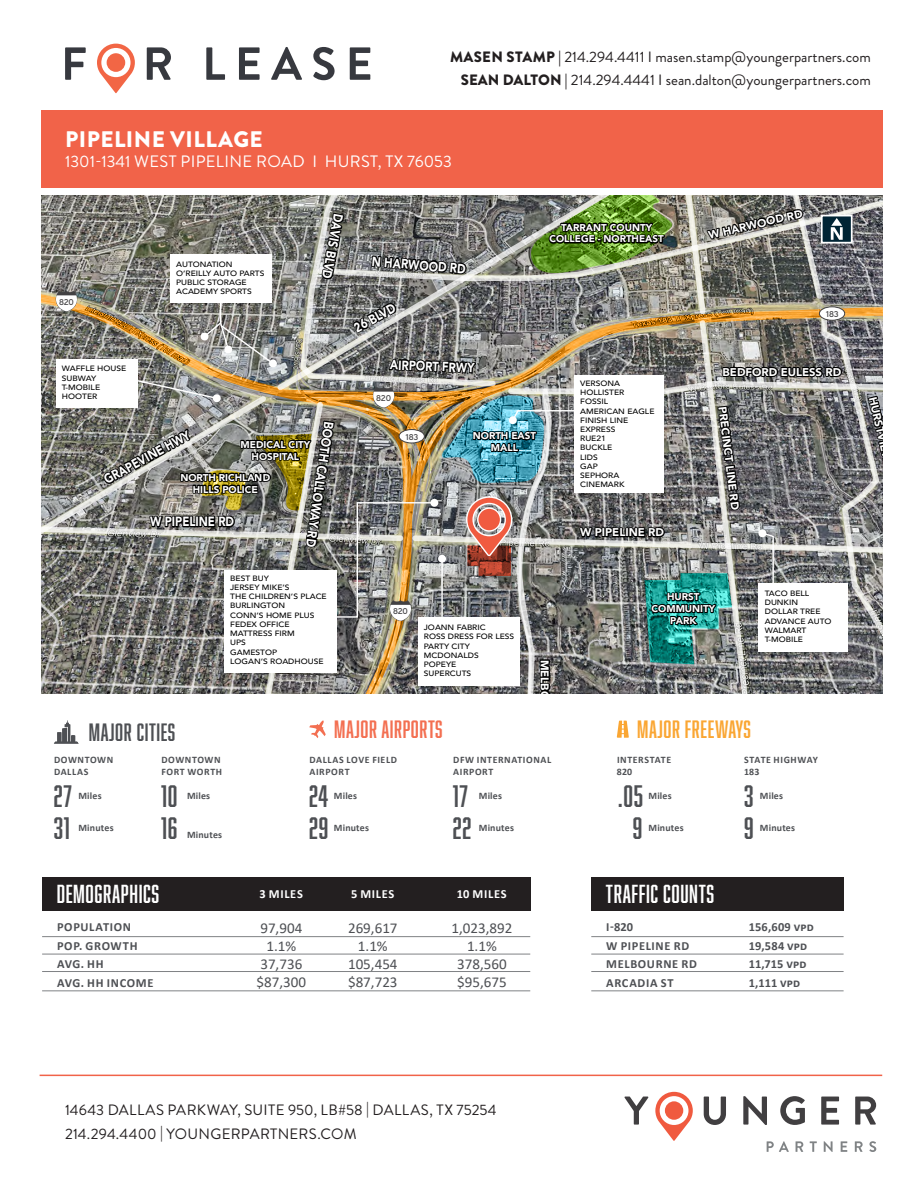
<style>
.page{position:relative;width:918px;height:1188px;background:#fff}
.page>*{position:absolute;margin:0;border:0;box-sizing:border-box;transform-origin:0 0}
.t1{font:28.65px "Abolition";letter-spacing:.025em;color:#4e5054}
.t2{font:24px "Abolition";letter-spacing:.025em;color:#fff}
.t3{font:23.1px "Abolition";letter-spacing:.025em;color:#faa633}
.t4{font:23.1px "Abolition";letter-spacing:.025em;color:#f36f51}
.t5{font:23.1px "Abolition";letter-spacing:.025em;color:#4e5054}
.t6{font:900 22.5px "Brandon Grotesque";letter-spacing:.02em;color:#fff}
.t7{font:16.5px "Brandon Grotesque";letter-spacing:.02em;color:#fff}
.t8{font:15px "Brandon Grotesque";color:#231f20}
.t9{font:15px/18px "Calibri";color:#4e5054}
.t10{font:15px "Brandon Grotesque";letter-spacing:.02em;color:#231f20}
.t11{font:900 13.35px "Avenir";color:#fff;scale:.84 1}
.t12{font:700 12.45px "Calibri";letter-spacing:.05em;color:#4e5054}
.t13{font:700 12.45px "Calibri";letter-spacing:.055em;color:#fff}
.t14{font:700 12.45px "Calibri";letter-spacing:.01em;color:#4e5054}
.t15{font:900 11.25px "Avenir";color:#fff}
.t16{font:700 9.9px "Calibri";letter-spacing:.045em;color:#4e5054}
.t17{font:900 9.9px/11.9px "Avenir";color:#fff;text-align:center}
.t18{font:700 9.9px "Calibri";letter-spacing:.02em;color:#4e5054}
.t19{font:600 8.4px "Aaux Next";letter-spacing:-.025em;color:#424143;scale:1.07 1}
.t20{font:500 7.65px/9.3px "Avenir";color:#000;scale:1.1 1}
.s1{font-weight:900}
</style>
<div class="page">
<div style="left:42px;top:878px;width:488px;height:33px;background:#231f20"></div>
<hr style="left:42px;top:936px;width:488px;height:1px;background:#808285">
<hr style="left:42px;top:954px;width:488px;height:1px;background:#808285">
<hr style="left:42px;top:971px;width:488px;height:1px;background:#808285">
<hr style="left:42px;top:991px;width:488px;height:1px;background:#808285">
<svg style="left:97px;top:44px;width:38px;height:49px"></svg>
<svg style="left:65px;top:47px;width:21px;height:33px"></svg>
<svg style="left:147px;top:47px;width:24px;height:33px"></svg>
<svg style="left:206px;top:47px;width:19px;height:33px"></svg>
<svg style="left:239px;top:47px;width:21px;height:33px"></svg>
<svg style="left:271px;top:47px;width:31px;height:33px"></svg>
<svg style="left:313px;top:47px;width:22px;height:33px"></svg>
<svg style="left:350px;top:47px;width:20px;height:33px"></svg>
<div style="left:41px;top:111px;width:842px;height:77px;background:#f16349"></div>
<svg style="left:625px;top:1097px;width:24px;height:28px"></svg>
<svg style="left:704px;top:1097px;width:22px;height:28px"></svg>
<svg style="left:743px;top:1096px;width:24px;height:29px"></svg>
<svg style="left:780px;top:1096px;width:25px;height:29px"></svg>
<svg style="left:821px;top:1097px;width:18px;height:28px"></svg>
<svg style="left:855px;top:1097px;width:21px;height:28px"></svg>
<svg style="left:655px;top:1092px;width:38px;height:49px"></svg>
<svg style="left:767px;top:1141px;width:22px;height:11px"></svg>
<svg style="left:796px;top:1141px;width:7px;height:11px"></svg>
<svg style="left:810px;top:1141px;width:7px;height:11px"></svg>
<svg style="left:824px;top:1141px;width:9px;height:11px"></svg>
<svg style="left:841px;top:1141px;width:6px;height:11px"></svg>
<svg style="left:855px;top:1141px;width:8px;height:11px"></svg>
<svg style="left:869px;top:1141px;width:7px;height:11px"></svg>
<hr style="left:40px;top:1075px;width:842px;height:1px;background:#f16349">
<svg style="left:617px;top:721px;width:12px;height:17px"></svg>
<svg style="left:309px;top:720px;width:17px;height:18px"></svg>
<svg style="left:54px;top:720px;width:25px;height:24px"></svg>
<img style="left:41px;top:195px;width:842px;height:498px">
<div style="left:591px;top:878px;width:253px;height:33px;background:#231f20"></div>
<hr style="left:591px;top:936px;width:253px;height:1px;background:#808285">
<hr style="left:591px;top:954px;width:253px;height:1px;background:#808285">
<hr style="left:591px;top:971px;width:253px;height:1px;background:#808285">
<hr style="left:591px;top:991px;width:253px;height:1px;background:#808285">
<p class="t8" style="left:450px;top:47px;width:422px"><span class="s1">MASEN STAMP |</span> 214.294.4411 I masen.stamp@youngerpartners.com</p>
<p class="t8" style="left:461px;top:70px;width:412px"><span class="s1">SEAN DALTON |</span> 214.294.4441 I sean.dalton@youngerpartners.com</p>
<p class="t6" style="left:65px;top:124px;width:199px">PIPELINE VILLAGE</p>
<p class="t7" style="left:65px;top:150px;width:388px">1301-1341 WEST PIPELINE ROAD I HURST, TX 76053</p>
<p class="t19" style="left:59px;top:296px;width:15px">820</p>
<p class="t20" style="left:176px;top:259px;width:82px">AUTONATION<br>O’REILLY AUTO PARTS<br>PUBLIC STORAGE<br>ACADEMY SPORTS</p>
<p class="t11" style="left:350px;top:216px;width:80px;rotate:101deg">DAVIS BLVD</p>
<p class="t11" style="left:373px;top:250px;width:114px;rotate:5deg">N HARWOOD RD</p>
<p class="t11" style="left:350px;top:319px;width:55px;rotate:-29deg">26 BLVD</p>
<p class="t20" style="left:62px;top:364px;width:60px">WAFFLE HOUSE<br>SUBWAY<br>T-MOBILE<br>HOOTER</p>
<p class="t11" style="left:340px;top:423px;width:152px;rotate:98deg">BOOTH CALLOWAY RD</p>
<p class="t11" style="left:99px;top:470px;width:116px;rotate:-29deg">GRAPEVINE HWY</p>
<p class="t17" style="left:241px;top:438px;width:71px">MEDICAL CITY<br>HOSPITAL</p>
<p class="t17" style="left:180px;top:471px;width:91px">NORTH RICHLAND<br>HILLS POLICE</p>
<p class="t11" style="left:150px;top:510px;width:101px">W PIPELINE RD</p>
<p class="t11" style="left:390px;top:353px;width:102px;rotate:2deg">AIRPORT FRWY</p>
<p class="t19" style="left:376px;top:392px;width:15px">820</p>
<p class="t19" style="left:405px;top:431px;width:14px">183</p>
<p class="t17" style="left:473px;top:430px;width:65px">NORTH EAST<br>MALL</p>
<p class="t20" style="left:230px;top:573px;width:89px">BEST BUY<br>JERSEY MIKE’S<br>THE CHILDREN’S PLACE<br>BURLINGTON<br>CONN’S HOME PLUS<br>FEDEX OFFICE<br>MATTRESS FIRM<br>UPS<br>GAMESTOP<br>LOGAN’S ROADHOUSE</p>
<p class="t19" style="left:393px;top:606px;width:15px">820</p>
<p class="t20" style="left:424px;top:622px;width:84px">JOANN FABRIC<br>ROSS DRESS FOR LESS<br>PARTY CITY<br>MCDONALDS<br>POPEYE<br>SUPERCUTS</p>
<p class="t17" style="left:549px;top:221px;width:116px">TARRANT COUNTY<br>COLLEGE - NORTHEAST</p>
<p class="t20" style="left:580px;top:378px;width:69px">VERSONA<br>HOLLISTER<br>FOSSIL<br>AMERICAN EAGLE<br>FINISH LINE<br>EXPRESS<br>RUE21<br>BUCKLE<br>LIDS<br>GAP<br>SEPHORA<br>CINEMARK</p>
<p class="t15" style="left:580px;top:523px;width:85px">W PIPELINE RD</p>
<p class="t15" style="left:707px;top:226px;width:98px;rotate:-13deg">W HARWOOD RD</p>
<p class="t19" style="left:826px;top:308px;width:14px">183</p>
<p class="t15" style="left:723px;top:362px;width:120px">BEDFORD EULESS RD</p>
<p class="t15" style="left:732px;top:405px;width:105px;rotate:83deg">PRECINCT LINE RD</p>
<p class="t17" style="left:652px;top:591px;width:65px">HURST<br>COMMUNITY<br>PARK</p>
<p class="t20" style="left:765px;top:588px;width:62px">TACO BELL<br>DUNKIN<br>DOLLAR TREE<br>ADVANCE AUTO<br>WALMART<br>T-MOBILE</p>
<p class="t5" style="left:89px;top:719px;width:88px">MAJOR CITIES</p>
<p class="t4" style="left:334px;top:716px;width:110px">MAJOR AIRPORTS</p>
<p class="t3" style="left:637px;top:716px;width:115px">MAJOR FREEWAYS</p>
<p class="t16" style="left:54px;top:753px;width:61px">DOWNTOWN</p>
<p class="t16" style="left:54px;top:765px;width:36px">DALLAS</p>
<p class="t1" style="left:54px;top:780px;width:19px">27</p>
<p class="t16" style="left:78px;top:789px;width:25px">Miles</p>
<p class="t1" style="left:54px;top:811px;width:17px">31</p>
<p class="t18" style="left:78px;top:820px;width:37px">Minutes</p>
<p class="t16" style="left:161px;top:753px;width:61px">DOWNTOWN</p>
<p class="t16" style="left:161px;top:765px;width:62px">FORT WORTH</p>
<p class="t1" style="left:161px;top:780px;width:18px">10</p>
<p class="t16" style="left:187px;top:789px;width:25px">Miles</p>
<p class="t1" style="left:161px;top:811px;width:18px">16</p>
<p class="t18" style="left:187px;top:828px;width:37px">Minutes</p>
<p class="t16" style="left:309px;top:753px;width:89px">DALLAS LOVE FIELD</p>
<p class="t16" style="left:309px;top:765px;width:42px">AIRPORT</p>
<p class="t1" style="left:309px;top:780px;width:21px">24</p>
<p class="t16" style="left:334px;top:789px;width:25px">Miles</p>
<p class="t1" style="left:309px;top:811px;width:21px">29</p>
<p class="t18" style="left:334px;top:820px;width:37px">Minutes</p>
<p class="t16" style="left:453px;top:753px;width:100px">DFW INTERNATIONAL</p>
<p class="t16" style="left:453px;top:765px;width:42px">AIRPORT</p>
<p class="t1" style="left:453px;top:780px;width:17px">17</p>
<p class="t16" style="left:479px;top:789px;width:25px">Miles</p>
<p class="t1" style="left:453px;top:811px;width:20px">22</p>
<p class="t18" style="left:479px;top:820px;width:37px">Minutes</p>
<p class="t2" style="left:57px;top:880px;width:104px">DEMOGRAPHICS</p>
<p class="t13" style="left:260px;top:885px;width:45px">3 MILES</p>
<p class="t13" style="left:351px;top:885px;width:45px">5 MILES</p>
<p class="t13" style="left:457px;top:885px;width:51px">10 MILES</p>
<p class="t12" style="left:57px;top:918px;width:76px">POPULATION</p>
<p class="t12" style="left:57px;top:937px;width:82px">POP. GROWTH</p>
<p class="t12" style="left:57px;top:956px;width:48px">AVG. HH</p>
<p class="t12" style="left:57px;top:974px;width:98px">AVG. HH INCOME</p>
<p class="t9" style="left:260px;top:918px;width:43px">97,904</p>
<p class="t9" style="left:266px;top:936px;width:31px">1.1%</p>
<p class="t9" style="left:260px;top:954px;width:43px">37,736</p>
<p class="t9" style="left:257px;top:972px;width:51px">$87,300</p>
<p class="t9" style="left:348px;top:918px;width:51px">269,617</p>
<p class="t9" style="left:358px;top:936px;width:31px">1.1%</p>
<p class="t9" style="left:348px;top:954px;width:51px">105,454 $87,723</p>
<p class="t9" style="left:451px;top:918px;width:62px">1,023,892</p>
<p class="t9" style="left:457px;top:936px;width:51px;text-align:center">1.1%<br>378,560</p>
<p class="t9" style="left:457px;top:972px;width:51px">$95,675</p>
<p class="t16" style="left:617px;top:753px;width:56px">INTERSTATE</p>
<p class="t16" style="left:617px;top:765px;width:17px">820</p>
<p class="t1" style="left:618px;top:780px;width:26px">.05</p>
<p class="t16" style="left:649px;top:789px;width:25px">Miles</p>
<p class="t1" style="left:633px;top:811px;width:11px">9</p>
<p class="t18" style="left:649px;top:820px;width:37px">Minutes</p>
<p class="t2" style="left:606px;top:880px;width:110px">TRAFFIC COUNTS</p>
<p class="t12" style="left:606px;top:918px;width:29px">I-820</p>
<p class="t12" style="left:606px;top:937px;width:85px">W PIPELINE RD</p>
<p class="t12" style="left:606px;top:956px;width:92px">MELBOURNE RD</p>
<p class="t12" style="left:606px;top:974px;width:69px">ARCADIA ST</p>
<p class="t16" style="left:744px;top:753px;width:75px">STATE HIGHWAY</p>
<p class="t16" style="left:744px;top:765px;width:17px">183</p>
<p class="t1" style="left:744px;top:780px;width:11px">3</p>
<p class="t16" style="left:760px;top:789px;width:25px">Miles</p>
<p class="t1" style="left:744px;top:811px;width:11px">9</p>
<p class="t18" style="left:760px;top:820px;width:37px">Minutes</p>
<p class="t14" style="left:749px;top:918px;width:66px">156,609 vpd</p>
<p class="t12" style="left:749px;top:937px;width:60px">19,584 vpd</p>
<p class="t12" style="left:749px;top:956px;width:59px">11,715 vpd</p>
<p class="t12" style="left:749px;top:974px;width:53px">1,111 vpd</p>
<p class="t15" style="left:882px;top:395px;width:87px;rotate:77deg">HURSTVIEW DR</p>
<p class="t10" style="left:65px;top:1100px;width:433px">14643 DALLAS PARKWAY, SUITE 950, LB#58 | DALLAS, TX 75254</p>
<p class="t8" style="left:65px;top:1124px;width:293px">214.294.4400 | YOUNGERPARTNERS.COM</p>
</div>
